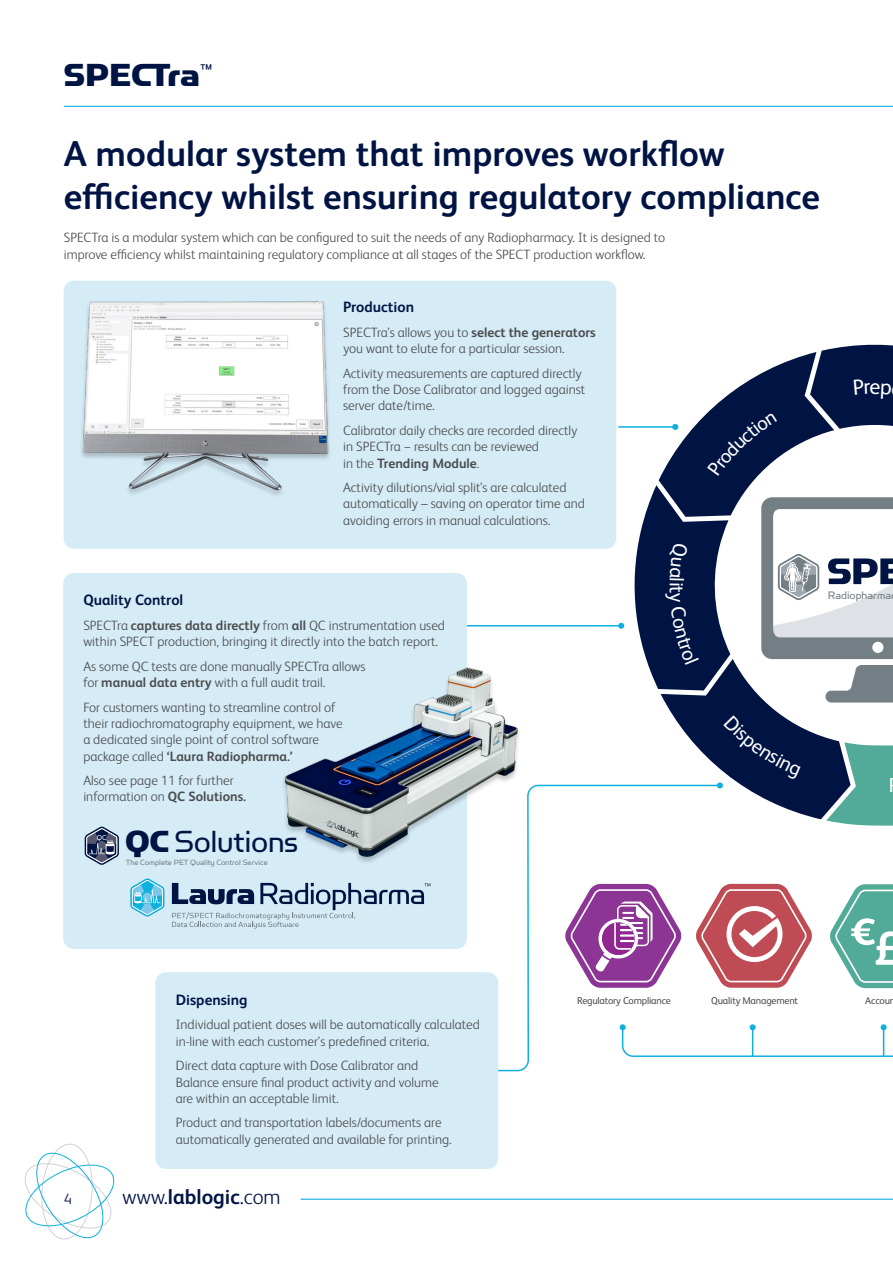
<style>
.page{position:relative;width:893px;height:1263px;background:#fff}
.page>*{position:absolute;margin:0;border:0;box-sizing:border-box;transform-origin:0 0}
.t1{font:700 36px/43.2px "FS Albert Pro";color:#001443}
.t2{font:36px "Simian Display Chimpanzee";letter-spacing:-.005em;color:#001443}
.t3{font:34.5px "Simian Display Orangutan";letter-spacing:-.01em;color:#001443}
.t4{font:21.9px "FS Albert Pro";color:#fff}
.t5{font:300 21px "FS Albert Pro";letter-spacing:.005em;color:#001443}
.t6{font:700 15px "FS Albert Pro";color:#001443}
.t7{font:300 15px "FS Albert Pro";color:#001443}
.t8{font:300 13.5px/16.2px "FS Albert Pro";color:#4b4c4d}
.t9{font:12.3px "Simian Display Orangutan";color:#737f85}
.t10{font:10.05px "FS Albert Pro";letter-spacing:-.02em;color:#4b4c4d}
.t11{font:8.55px "Simian Display Orangutan";color:#737f85}
.t12{font:7.95px "Simian Display Orangutan";color:#fff}
.s1{font-weight:700}
.s2{font-family:"Simian Display Chimpanzee"}
</style>
<div class="page">
<div style="left:64px;top:281px;width:552px;height:268px;background:#d5ebf6;border-radius:11px"></div>
<svg style="left:446px;top:105px;width:275px;height:1062px"></svg>
<div style="left:155px;top:972px;width:343px;height:197px;background:#d5ebf6;border-radius:11px"></div>
<hr style="left:64px;top:106px;width:829px;height:1px;background:#0eb0df">
<hr style="left:301px;top:1198px;width:592px;height:2px;background:#0eb0df">
<svg style="left:24px;top:1143px;width:91px;height:97px"></svg>
<hr style="left:450px;top:625px;width:171px;height:1px;background:#0eb0df">
<svg style="left:565px;top:884px;width:117px;height:104px"></svg>
<svg style="left:695px;top:884px;width:117px;height:104px"></svg>
<svg style="left:830px;top:884px;width:63px;height:104px"></svg>
<svg style="left:620px;top:1024px;width:273px;height:34px"></svg>
<div style="left:63px;top:573px;width:404px;height:376px;background:#d5ebf6;border-radius:11px"></div>
<svg style="left:85px;top:826px;width:34px;height:39px"></svg>
<svg style="left:172px;top:883px;width:258px;height:45px"></svg>
<svg style="left:130px;top:878px;width:34px;height:39px"></svg>
<img style="left:283px;top:657px;width:296px;height:211px">
<img style="left:63px;top:280px;width:322px;height:224px">
<svg style="left:618px;top:342px;width:275px;height:484px"></svg>
<p class="t2" style="left:64px;top:56px;width:150px">SPECTra<sup>™</sup></p>
<p class="t1" style="left:64px;top:130px;width:758px">A modular system that improves workflow efficiency whilst ensuring regulatory compliance</p>
<p class="t8" style="left:64px;top:229px;width:603px">SPECTra is a modular system which can be configured to suit the needs of any Radiopharmacy. It is designed to improve efficiency whilst maintaining regulatory compliance at all stages of the SPECT production workflow.</p>
<p class="t6" style="left:343px;top:297px;width:72px">Production</p>
<p class="t8" style="left:343px;top:324px;width:254px">SPECTra’s allows you to <span class="s1">select the generators </span>you want to elute for a particular session.</p>
<p class="t8" style="left:343px;top:364px;width:244px">Activity measurements are captured directly from the Dose Calibrator and logged against server date/time.</p>
<p class="t8" style="left:343px;top:422px;width:236px">Calibrator daily checks are recorded directly in SPECTra − results can be reviewed<br>in the <span class="s1">Trending Module</span>.</p>
<p class="t8" style="left:343px;top:479px;width:243px">Activity dilutions/vial split’s are calculated automatically – saving on operator time and avoiding errors in manual calculations.</p>
<p class="t4" style="left:870px;top:371px;width:12px">e</p>
<p class="t6" style="left:83px;top:590px;width:101px">Quality Control</p>
<p class="t8" style="left:83px;top:616px;width:363px">SPECTra <span class="s1">captures data directly</span> from <span class="s1">all</span> QC instrumentation used within SPECT production, bringing it directly into the batch report.</p>
<p class="t8" style="left:83px;top:657px;width:284px">As some QC tests are done manually SPECTra allows for <span class="s1">manual data entry</span> with a full audit trail.</p>
<p class="t8" style="left:83px;top:698px;width:261px">For customers wanting to streamline control of their radiochromatography equipment, we have a dedicated single point of control software package called <span class="s1">‘Laura Radiopharma.’</span></p>
<p class="t8" style="left:83px;top:772px;width:164px">Also see page 11 for further information on <span class="s1">QC Solutions.</span></p>
<p class="t12" style="left:97px;top:833px;width:11px">QC</p>
<p class="t3" style="left:125px;top:824px;width:174px"><span class="s2">QC</span> Solutions</p>
<p class="t11" style="left:126px;top:858px;width:144px">The Complete PET Quality Control Service</p>
<p class="t9" style="left:828px;top:589px;width:65px">Radiopharma</p>
<p class="t6" style="left:176px;top:989px;width:73px">Dispensing</p>
<p class="t10" style="left:577px;top:993px;width:95px">Regulatory Compliance</p>
<p class="t10" style="left:711px;top:993px;width:88px">Quality Management</p>
<p class="t10" style="left:865px;top:993px;width:32px">Accoun</p>
<p class="t8" style="left:176px;top:1016px;width:305px">Individual patient doses will be automatically calculated in-line with each customer’s predefined criteria.</p>
<p class="t8" style="left:176px;top:1057px;width:264px">Direct data capture with Dose Calibrator and<br>Balance ensure final product activity and volume are within an acceptable limit.</p>
<p class="t8" style="left:176px;top:1114px;width:277px">Product and transportation labels/documents are automatically generated and available for printing.</p>
<p class="t7" style="left:64px;top:1189px;width:10px">4</p>
<p class="t5" style="left:122px;top:1182px;width:160px">www.<span class="s1">lablogic</span>.com</p>
</div>
